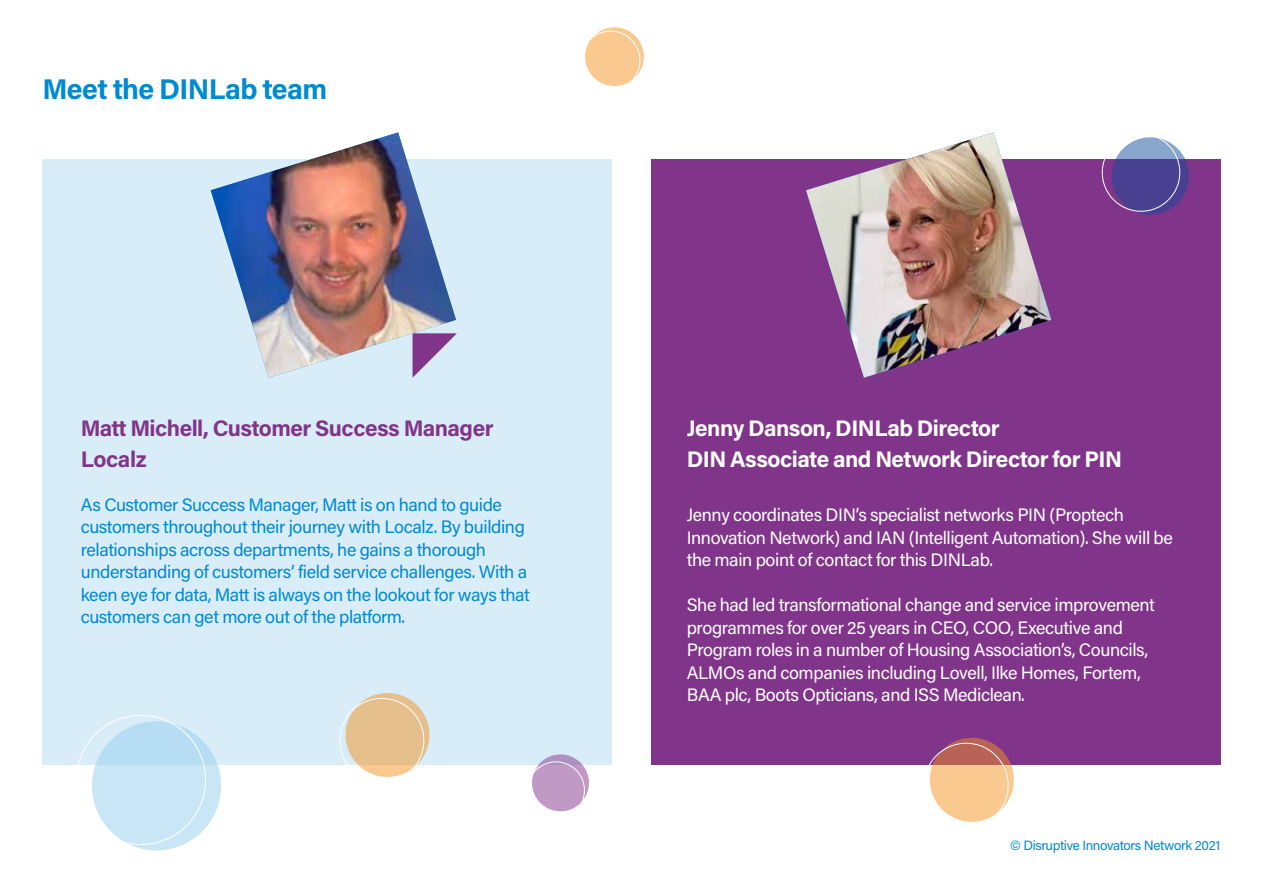
<style>
.page{position:relative;width:1263px;height:893px;background:#fff}
.page>*{position:absolute;margin:0;border:0;box-sizing:border-box;transform-origin:0 0}
.t1{font:700 28.5px "Acumin Pro";letter-spacing:-.02em;color:#008ad1}
.t2{font:700 22.5px/31.5px "Acumin Pro";letter-spacing:-.02em;color:#fff}
.t3{font:700 22.5px/31.5px "Acumin Pro";letter-spacing:-.02em;color:#81358a}
.t4{font:18px/22.5px "Acumin Pro";letter-spacing:-.025em;color:#fff}
.t5{font:18px/22.5px "Acumin Pro";letter-spacing:-.025em;color:#008ad1}
.t6{font:13.5px "Acumin Pro";letter-spacing:-.03em;color:#008ad1}
</style>
<div class="page">
<div style="left:43px;top:159px;width:569px;height:605px;background:#d9edf8"></div>
<div style="left:651px;top:159px;width:569px;height:605px;background:#81358a"></div>
<img style="left:211px;top:132px;width:245px;height:246px">
<svg style="left:412px;top:333px;width:45px;height:45px"></svg>
<img style="left:806px;top:132px;width:245px;height:246px">
<svg style="left:1008px;top:333px;width:43px;height:45px"></svg>
<svg style="left:345px;top:693px;width:84px;height:84px;background:#e7c290"></svg>
<svg style="left:524px;top:754px;width:68px;height:58px"></svg>
<div style="left:92px;top:721px;width:129px;height:129px;background:linear-gradient(to bottom,#b7ddf3,#d1eaf8);border-radius:50%"></div>
<svg style="left:1111px;top:137px;width:78px;height:78px;background:#5c5ba0"></svg>
<div style="left:1102px;top:133px;width:78px;height:79px;border:1px solid #fff;border-radius:50%"></div>
<svg style="left:930px;top:738px;width:84px;height:84px;background:#e8af83"></svg>
<svg style="left:585px;top:27px;width:59px;height:59px;background:#f9ca93"></svg>
<div style="left:581px;top:31px;width:59px;height:59px;border:1px solid #fff;border-radius:50%"></div>
<h1 class="t1" style="left:43px;top:69px;width:286px">Meet the DINLab team</h1>
<p class="t3" style="left:81px;top:411px;width:414px">Matt Michell, Customer Success Manager<br>Localz</p>
<p class="t5" style="left:81px;top:492px;width:451px">As Customer Success Manager, Matt is on hand to guide customers throughout their journey with Localz. By building relationships across departments, he gains a thorough understanding of customers’ field service challenges. With a keen eye for data, Matt is always on the lookout for ways that customers can get more out of the platform.</p>
<p class="t2" style="left:687px;top:411px;width:437px">Jenny Danson, DINLab Director<br>DIN Associate and Network Director for PIN</p>
<p class="t4" style="left:687px;top:503px;width:488px">Jenny coordinates DIN’s specialist networks PIN (Proptech<br>Innovation Network) and IAN (Intelligent Automation). She will be the main point of contact for this DINLab.</p>
<p class="t4" style="left:687px;top:593px;width:470px">She had led transformational change and service improvement programmes for over 25 years in CEO, COO, Executive and Program roles in a number of Housing Association’s, Councils, ALMOs and companies including Lovell, Ilke Homes, Fortem, BAA plc, Boots Opticians, and ISS Mediclean.</p>
<p class="t6" style="left:1010px;top:836px;width:212px">© Disruptive Innovators Network 2021</p>
</div>
